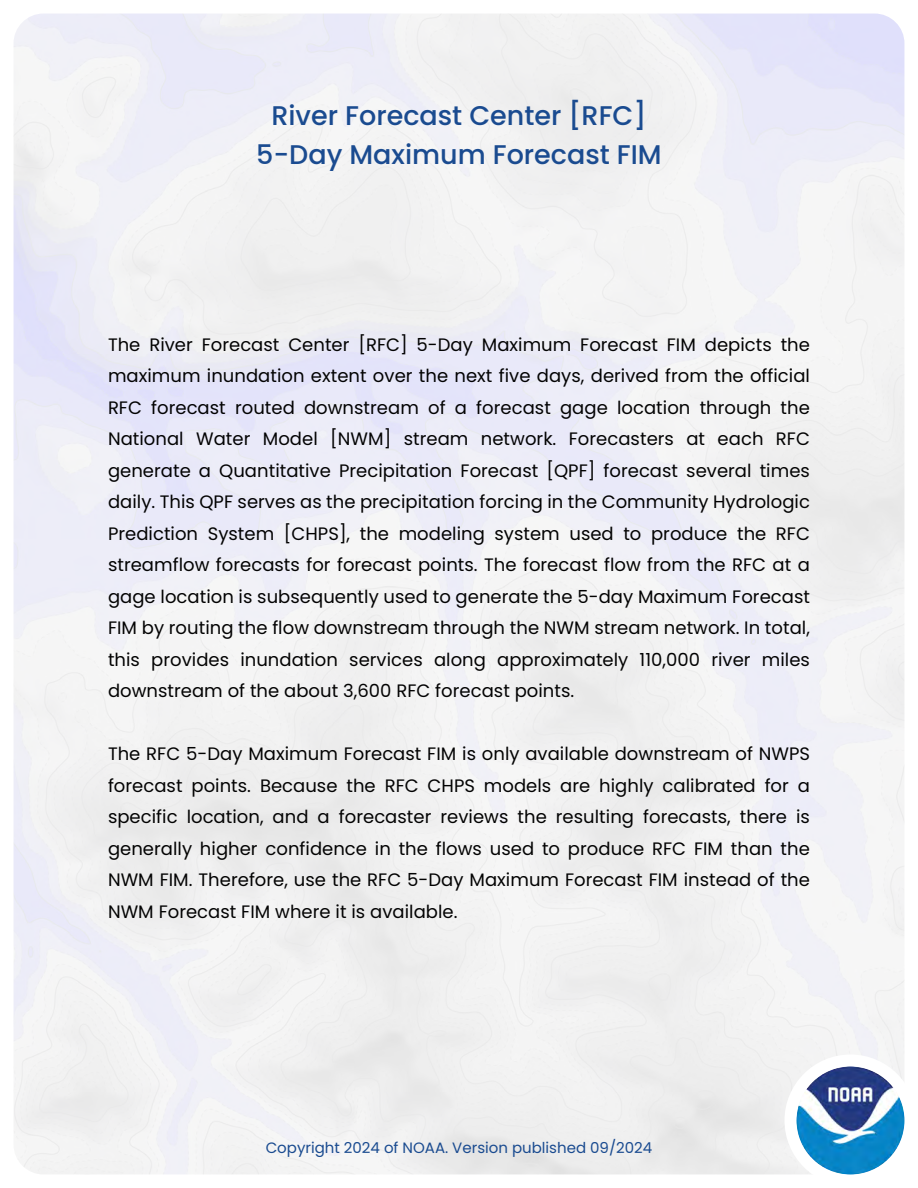
<style>
.page{position:relative;width:918px;height:1188px;background:#fff}
.page>*{position:absolute;margin:0;border:0;box-sizing:border-box;transform-origin:0 0}
.t1{font:500 27px/39px "Poppins";color:#1a4b90;text-align:center}
.t2{font:18px/31.5px "Poppins";color:#000;text-align:justify}
.t3{font:15px "Poppins";color:#1a4b90}
</style>
<div class="page">
<svg style="left:784px;top:1054px;width:121px;height:121px"></svg>
<h1 class="t1" style="left:256px;top:97px;width:407px">River Forecast Center [RFC]<br>5-Day Maximum Forecast FIM</h1>
<p class="t2" style="left:108px;top:329px;width:704px">The River Forecast Center [RFC] 5-Day Maximum Forecast FIM depicts the maximum inundation extent over the next five days, derived from the official RFC forecast routed downstream of a forecast gage location through the National Water Model [NWM] stream network. Forecasters at each RFC generate a Quantitative Precipitation Forecast [QPF] forecast several times daily. This QPF serves as the precipitation forcing in the Community Hydrologic Prediction System [CHPS], the modeling system used to produce the RFC streamflow forecasts for forecast points. The forecast flow from the RFC at a gage location is subsequently used to generate the 5-day Maximum Forecast FIM by routing the flow downstream through the NWM stream network. In total, this provides inundation services along approximately 110,000 river miles downstream of the about 3,600 RFC forecast points.</p>
<p class="t2" style="left:108px;top:738px;width:704px">The RFC 5-Day Maximum Forecast FIM is only available downstream of NWPS forecast points. Because the RFC CHPS models are highly calibrated for a specific location, and a forecaster reviews the resulting forecasts, there is generally higher confidence in the flows used to produce RFC FIM than the NWM FIM. Therefore, use the RFC 5-Day Maximum Forecast FIM instead of the NWM Forecast FIM where it is available.</p>
<p class="t3" style="left:266px;top:1139px;width:388px">Copyright 2024 of NOAA. Version published 09/2024</p>
</div>
